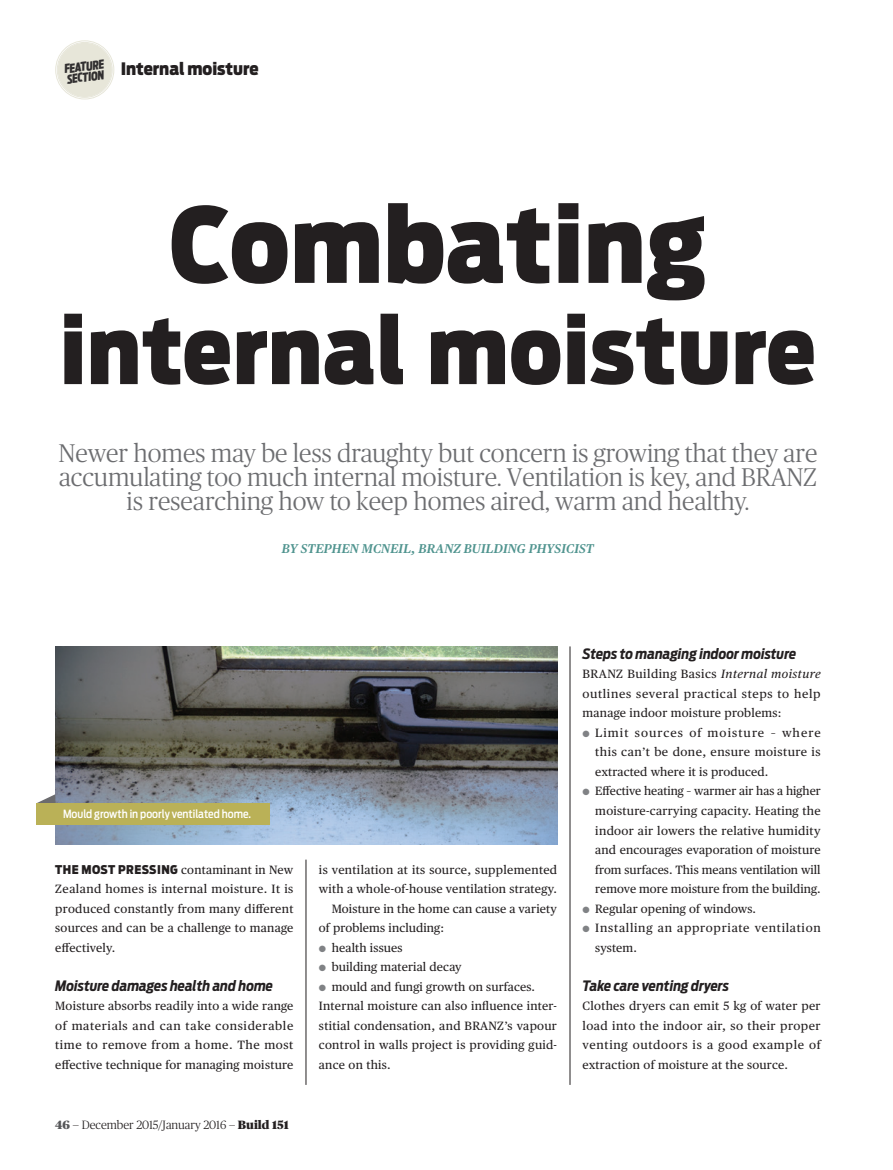
<style>
.page{position:relative;width:893px;height:1170px;background:#fff}
.page>*{position:absolute;margin:0;border:0;box-sizing:border-box;transform-origin:0 0}
.Features_-_HEADING{font:900 103.65px "Antenna Cond";letter-spacing:.01em;color:#231f20}
.Features_-_HEADING-2{font:900 91.5px "Antenna Cond";letter-spacing:.01em;color:#231f20}
.Features_-_intro_ser{font:300 25.5px/24px "Publico Headline";color:#6c6d70;text-align:center}
.t1{font:900 17.1px "Antenna Cond";color:#231f20}
.Features_-_Subheadin{font:italic 700 14.25px "Antenna Cond";color:#231f20}
.Features_-_byline{font:italic 600 12.75px "Publico Text";letter-spacing:.01em;color:#50948f}
.t2{font:italic 900 12.15px "Antenna Extra Cond";color:#312f30}
.Features_-_para_FIRS{font:12px/19.5px "Publico Text";letter-spacing:.02em;color:#231f20;text-align:justify}
.Features_-_para_afte{font:12px/19.5px "Publico Text";letter-spacing:.01em;color:#231f20}
.Features_-_para_FIRS-2{font:12px/19.5px "Publico Text";letter-spacing:.055em;color:#231f20}
.t3{font:300 12px "Publico";color:#231f20}
.Departments_-_Photo{font:500 11.25px "Antenna Cond";color:#fff}
.s1{font-family:"Antenna Cond";font-weight:900}
.s2{font-weight:900;color:#57585a}
.s3{font-weight:900}
.s4{font-weight:700;font-size:9px;color:#808285}
.s5{font-style:italic}
</style>
<div class="page">
<div style="left:56px;top:42px;width:57px;height:56px;background:#e7e6d9;border-radius:50%"></div>
<div style="left:55px;top:40px;width:59px;height:59px;border:1px solid #e7e6d9;border-radius:50%"></div>
<div style="left:57px;top:42px;width:56px;height:56px;border:1px solid #e7e6d9;border-radius:50%"></div>
<img style="left:55px;top:646px;width:502px;height:198px">
<svg style="left:37px;top:794px;width:18px;height:9px"></svg>
<div style="left:36px;top:803px;width:234px;height:21px;background:#bab157"></div>
<hr style="left:306px;top:859px;width:1px;height:225px;background:#231f20">
<hr style="left:570px;top:646px;width:1px;height:438px;background:#231f20">
<p class="t2" style="left:63px;top:62px;width:41px;rotate:-8deg">FEATURE</p>
<h3 class="t1" style="left:121px;top:58px;width:139px">Internal moisture</h3>
<p class="t2" style="left:66px;top:72px;width:39px;rotate:-8deg">SECTION</p>
<p class="Features_-_HEADING" style="left:169px;top:182px;width:539px">Combating</p>
<p class="Features_-_HEADING-2" style="left:60px;top:295px;width:757px">internal moisture</p>
<p class="Features_-_intro_ser" style="left:59px;top:439px;width:760px">Newer homes may be less draughty but concern is growing that they are accumulating too much internal moisture. Ventilation is key, and BRANZ is researching how to keep homes aired, warm and healthy.</p>
<p class="Features_-_byline" style="left:282px;top:539px;width:313px">BY STEPHEN MCNEIL, BRANZ BUILDING PHYSICIST</p>
<p class="Departments_-_Photo" style="left:63px;top:807px;width:189px">Mould growth in poorly ventilated home.</p>
<p class="Features_-_para_FIRS" style="left:55px;top:858px;width:240px"><span class="s1">THE MOST PRESSING</span> contaminant in New Zealand homes is internal moisture. It is produced constantly from many different sources and can be a challenge to manage effectively.</p>
<p class="Features_-_Subheadin" style="left:55px;top:976px;width:219px">Moisture damages health and home</p>
<p class="Features_-_para_FIRS" style="left:55px;top:995px;width:240px">Moisture absorbs readily into a wide range of materials and can take considerable time to remove from a home. The most effective technique for managing moisture</p>
<p class="t3" style="left:55px;top:1117px;width:235px"><span class="s2">46</span> — December 2015/January 2016 — <span class="s3">Build 151</span></p>
<p class="Features_-_para_FIRS" style="left:319px;top:858px;width:240px">is ventilation at its source, supplemented with a whole-of-house ventilation strategy.</p>
<p class="Features_-_para_afte" style="left:319px;top:897px;width:240px;text-indent:13px">Moisture in the home can cause a variety of problems including:</p>
<p class="Features_-_para_FIRS" style="left:319px;top:936px;width:85px"><span class="s4">●</span> health issues</p>
<p class="Features_-_para_FIRS" style="left:319px;top:956px;width:144px"><span class="s4">●</span> building material decay</p>
<p class="Features_-_para_FIRS" style="left:319px;top:975px;width:218px"><span class="s4">●</span> mould and fungi growth on surfaces.</p>
<p class="Features_-_para_FIRS" style="left:319px;top:995px;width:240px">Internal moisture can also influence inter&shy;stitial condensation, and BRANZ’s vapour control in walls project is providing guid&shy;ance on this.</p>
<p class="Features_-_Subheadin" style="left:583px;top:645px;width:215px">Steps to managing indoor moisture</p>
<p class="Features_-_para_FIRS" style="left:583px;top:663px;width:240px">BRANZ Building Basics <span class="s5">Internal moisture </span>outlines several practical steps to help manage indoor moisture problems:</p>
<p class="Features_-_para_FIRS" style="left:595px;top:722px;width:227px;text-indent:-13px"><span class="s4">●</span> Limit sources of moisture – where this can’t be done, ensure moisture is extracted where it is produced.</p>
<p class="Features_-_para_FIRS" style="left:595px;top:780px;width:227px;text-indent:-13px"><span class="s4">●</span> Effective heating – warmer air has a higher moisture-carrying capacity. Heating the indoor air lowers the relative humidity and encourages evaporation of moisture from surfaces. This means ventilation will remove more moisture from the building.</p>
<p class="Features_-_para_FIRS" style="left:583px;top:897px;width:175px"><span class="s4">●</span> Regular opening of windows.</p>
<p class="Features_-_para_FIRS-2" style="left:595px;top:917px;width:227px;text-indent:-13px"><span class="s4">●</span> Installing an appropriate ventilation system.</p>
<p class="Features_-_Subheadin" style="left:583px;top:976px;width:148px">Take care venting dryers</p>
<p class="Features_-_para_FIRS" style="left:583px;top:995px;width:240px">Clothes dryers can emit 5 kg of water per load into the indoor air, so their proper venting outdoors is a good example of extraction of moisture at the source.</p>
</div>
